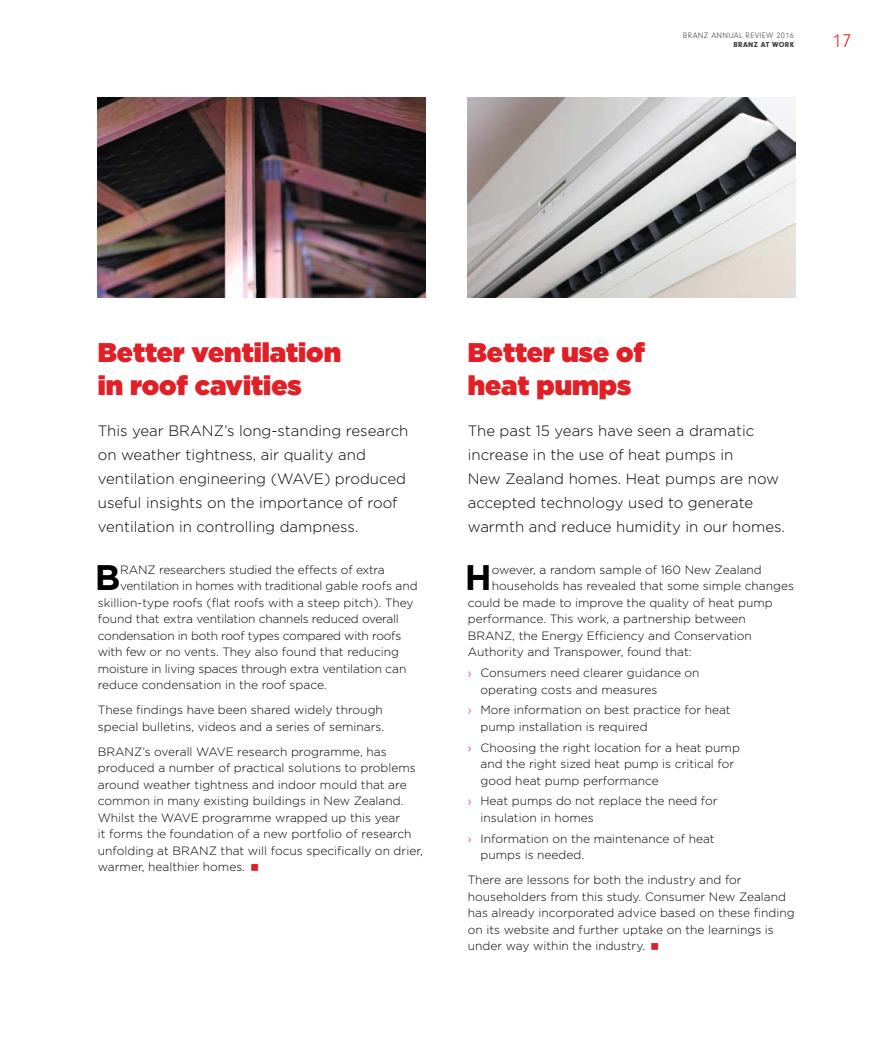
<style>
.page{position:relative;width:893px;height:1063px;background:#fff}
.page>*{position:absolute;margin:0;border:0;box-sizing:border-box;transform-origin:0 0}
.t1{font:700 35.55px "Gotham";color:#000}
.t2{font:900 27px/33px "Gotham";color:#e11f27}
.t3{font:300 19.5px "Neuzeit Gro";color:#e11f27}
.t4{font:300 15px/24px "Gotham";color:#000}
.t5{font:300 12px/16.5px "Gotham";color:#000}
.t6{font:300 12px "Gotham";letter-spacing:-.02em;color:#000}
.t7{font:300 8.25px "Neuzeit Gro";letter-spacing:.04em;color:#414042}
.t8{font:900 7.5px "Neuzeit Gro";letter-spacing:.04em;color:#414042}
.s1{color:#e11f27}
</style>
<div class="page">
<img style="left:98px;top:98px;width:327px;height:200px">
<img style="left:468px;top:98px;width:327px;height:200px">
<p class="t7" style="left:683px;top:31px;width:113px">BRANZ ANNUAL REVIEW 2016</p>
<p class="t8" style="left:734px;top:40px;width:62px">BRANZ AT WORK</p>
<h3 class="t3" style="left:832px;top:30px;width:21px">17</h3>
<h2 class="t2" style="left:98px;top:335px;width:245px">Better ventilation in roof cavities</h2>
<p class="t4" style="left:98px;top:418px;width:312px">This year BRANZ’s long-standing research on weather tightness, air quality and ventilation engineering (WAVE) produced useful insights on the importance of roof ventilation in controlling dampness.</p>
<h1 class="t1" style="left:95px;top:554px;width:27px">B</h1>
<p class="t5" style="left:120px;top:561px;width:266px">RANZ researchers studied the effects of extra</p>
<p class="t6" style="left:120px;top:578px;width:299px">ventilation in homes with traditional gable roofs and</p>
<p class="t5" style="left:98px;top:594px;width:317px">skillion-type roofs (flat roofs with a steep pitch). They</p>
<p class="t6" style="left:98px;top:611px;width:303px">found that extra ventilation channels reduced overall</p>
<p class="t6" style="left:98px;top:628px;width:305px">condensation in both roof types compared with roofs</p>
<p class="t5" style="left:98px;top:643px;width:303px">with few or no vents. They also found that reducing</p>
<p class="t5" style="left:98px;top:660px;width:310px">moisture in living spaces through extra ventilation can</p>
<p class="t5" style="left:98px;top:676px;width:230px">reduce condensation in the roof space.</p>
<p class="t5" style="left:98px;top:701px;width:288px">These findings have been shared widely through special bulletins, videos and a series of seminars.</p>
<p class="t5" style="left:98px;top:743px;width:326px">BRANZ’s overall WAVE research programme, has produced a number of practical solutions to problems around weather tightness and indoor mould that are common in many existing buildings in New Zealand.<br>Whilst the WAVE programme wrapped up this year<br>it forms the foundation of a new portfolio of research unfolding at BRANZ that will focus specifically on drier, warmer, healthier homes.</p>
<h2 class="t2" style="left:468px;top:335px;width:179px">Better use of heat pumps</h2>
<p class="t4" style="left:468px;top:418px;width:319px">The past 15 years have seen a dramatic increase in the use of heat pumps in<br>New Zealand homes. Heat pumps are now accepted technology used to generate warmth and reduce humidity in our homes.</p>
<h1 class="t1" style="left:465px;top:554px;width:29px">H</h1>
<p class="t5" style="left:492px;top:561px;width:272px">owever, a random sample of 160 New Zealand</p>
<p class="t5" style="left:492px;top:577px;width:304px">households has revealed that some simple changes</p>
<p class="t5" style="left:468px;top:594px;width:307px">could be made to improve the quality of heat pump</p>
<p class="t5" style="left:468px;top:610px;width:280px">performance. This work, a partnership between</p>
<p class="t5" style="left:468px;top:627px;width:286px">BRANZ, the Energy Efficiency and Conservation</p>
<p class="t5" style="left:468px;top:643px;width:226px">Authority and Transpower, found that:</p>
<p class="t5" style="left:480px;top:664px;width:221px;text-indent:-13px"><span class="s1">›</span> Consumers need clearer guidance on operating costs and measures</p>
<p class="t5" style="left:480px;top:701px;width:252px;text-indent:-13px"><span class="s1">›</span> More information on best practice for heat pump installation is required</p>
<p class="t5" style="left:480px;top:739px;width:261px;text-indent:-13px"><span class="s1">›</span> Choosing the right location for a heat pump and the right sized heat pump is critical for good heat pump performance</p>
<p class="t5" style="left:480px;top:792px;width:239px;text-indent:-13px"><span class="s1">›</span> Heat pumps do not replace the need for insulation in homes</p>
<p class="t5" style="left:480px;top:830px;width:236px;text-indent:-13px"><span class="s1">›</span> Information on the maintenance of heat pumps is needed.</p>
<p class="t5" style="left:468px;top:871px;width:328px">There are lessons for both the industry and for householders from this study. Consumer New Zealand has already incorporated advice based on these finding on its website and further uptake on the learnings is under way within the industry.</p>
</div>
